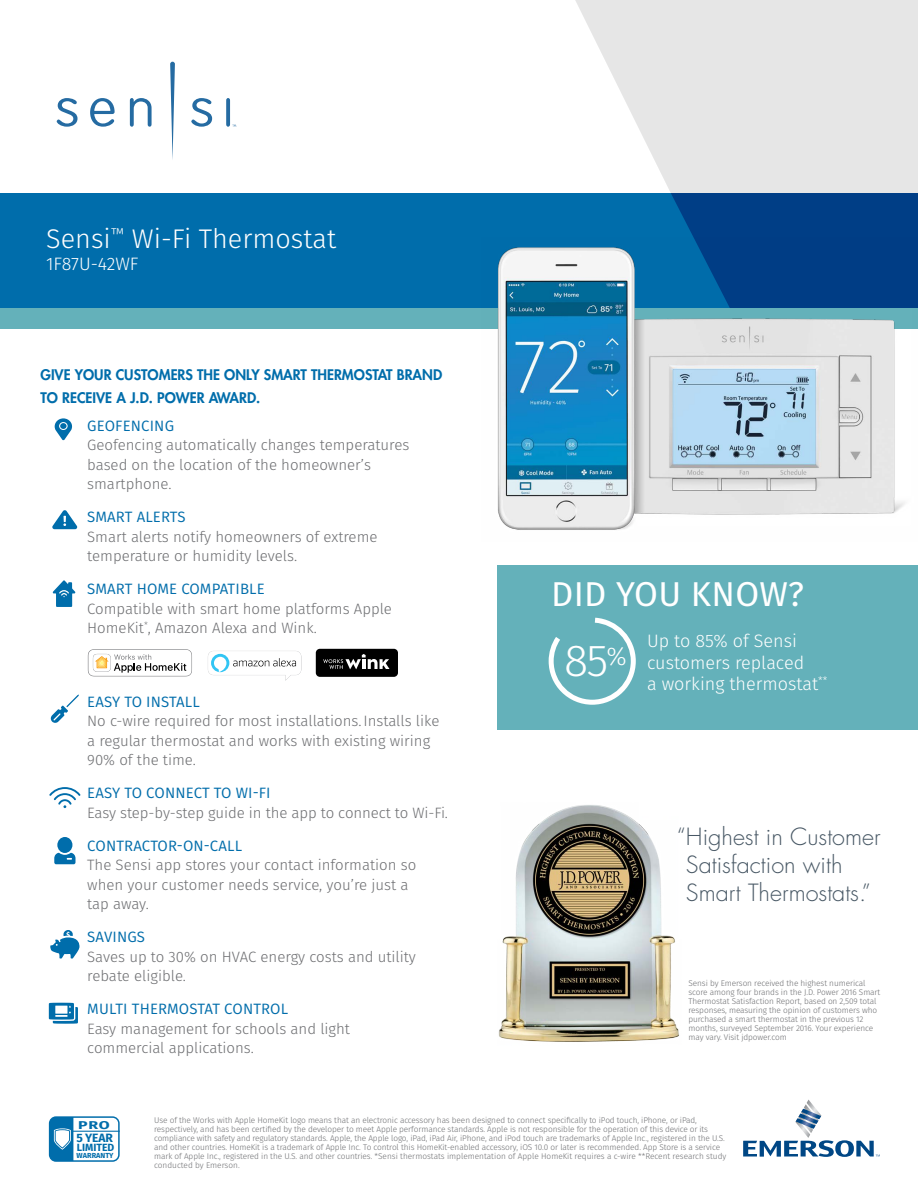
<style>
.page{position:relative;width:918px;height:1188px;background:#fff}
.page>*{position:absolute;margin:0;border:0;box-sizing:border-box;transform-origin:0 0}
.t1{font:300 44.85px "Fira Sans";color:#fff}
.t2{font:34.5px "Fira Sans";letter-spacing:.01em;color:#fff}
.t3{font:300 27px "Fira Sans";color:#fff}
.t4{font:300 23.1px/28px "Futura Std";color:#485865}
.t5{font:300 18px/21.6px "Fira Sans";color:#fff}
.t6{font:300 15px/19.5px "Fira Sans";color:#6d6e71}
.t7{font:15px "Fira Sans";letter-spacing:.01em;color:#006dab}
.t8{font:800 14.25px/22.5px "Futura Std";color:#006dab}
.t9{font:700 12px "Fira Sans";color:#006dab}
.t10{font:700 11.25px "Fira Sans";color:#006dab;scale:1.4 1}
.t11{font:700 10.5px "Fira Sans";color:#006dab}
.t12{font:300 8.25px/9px "Fira Sans";letter-spacing:-.01em;color:#6d6e71}
.t13{font:700 7.35px "Fira Sans";color:#006dab}
</style>
<div class="page">
<svg style="left:575px;top:0;width:343px;height:193px;background:#e9e9e9"></svg>
<div style="left:0;top:193px;width:918px;height:115px;background:#006dab"></div>
<div style="left:671px;top:193px;width:247px;height:44px;background:#003e86"></div>
<svg style="left:57px;top:62px;width:179px;height:98px"></svg>
<div style="left:497px;top:565px;width:421px;height:165px;background:#64b1ba"></div>
<svg style="left:88px;top:649px;width:104px;height:27px"></svg>
<svg style="left:208px;top:651px;width:93px;height:30px"></svg>
<div style="left:316px;top:649px;width:82px;height:28px;background:#000;border-radius:4px"></div>
<svg style="left:323px;top:654px;width:67px;height:15px"></svg>
<div style="left:0;top:308px;width:918px;height:20px;background:#64b1ba"></div>
<img style="left:498px;top:805px;width:181px;height:237px">
<svg style="left:49px;top:1116px;width:71px;height:46px"></svg>
<hr style="left:72px;top:1131px;width:48px;height:1px;background:#006dab">
<svg style="left:743px;top:1099px;width:137px;height:58px"></svg>
<svg style="left:549px;top:618px;width:87px;height:87px"></svg>
<svg style="left:51px;top:695px;width:28px;height:28px"></svg>
<svg style="left:50px;top:930px;width:29px;height:29px"></svg>
<svg style="left:49px;top:1003px;width:29px;height:21px"></svg>
<svg style="left:49px;top:787px;width:32px;height:21px"></svg>
<div style="left:57px;top:837px;width:15px;height:16px;background:#006dab;border-radius:50%"></div>
<svg style="left:54px;top:853px;width:22px;height:11px"></svg>
<img style="left:482px;top:237px;width:436px;height:293px">
<svg style="left:54px;top:418px;width:19px;height:22px"></svg>
<svg style="left:52px;top:580px;width:24px;height:27px"></svg>
<svg style="left:52px;top:510px;width:26px;height:19px"></svg>
<h3 class="t3" style="left:46px;top:219px;width:291px">Sensi<sup>™</sup> Wi-Fi Thermostat</h3>
<h3 class="t5" style="left:46px;top:253px;width:94px">1F87U-42WF</h3>
<h3 class="t8" style="left:41px;top:364px;width:403px">GIVE YOUR CUSTOMERS THE ONLY SMART THERMOSTAT BRAND<br>TO RECEIVE A J.D. POWER AWARD.</h3>
<h3 class="t7" style="left:87px;top:414px;width:88px">GEOFENCING</h3>
<h3 class="t6" style="left:87px;top:435px;width:324px">Geofencing automatically changes temperatures based on the location of the homeowner’s smartphone.</h3>
<h3 class="t7" style="left:87px;top:506px;width:100px">SMART ALERTS</h3>
<h3 class="t6" style="left:87px;top:527px;width:292px">Smart alerts notify homeowners of extreme temperature or humidity levels.</h3>
<h3 class="t7" style="left:87px;top:578px;width:179px">SMART HOME COMPATIBLE</h3>
<h3 class="t6" style="left:87px;top:599px;width:306px">Compatible with smart home platforms Apple<br>HomeKit<sup>*</sup>, Amazon Alexa and Wink.</h3>
<h3 class="t7" style="left:87px;top:690px;width:114px">EASY TO INSTALL</h3>
<h3 class="t6" style="left:87px;top:711px;width:354px">No c-wire required for most installations. Installs like a regular thermostat and works with existing wiring<br>90% of the time.</h3>
<h3 class="t7" style="left:87px;top:782px;width:185px">EASY TO CONNECT TO WI-FI</h3>
<h3 class="t6" style="left:87px;top:803px;width:362px">Easy step-by-step guide in the app to connect to Wi-Fi.</h3>
<h3 class="t7" style="left:87px;top:834px;width:156px">CONTRACTOR-ON-CALL</h3>
<h3 class="t6" style="left:87px;top:855px;width:331px">The Sensi app stores your contact information so when your customer needs service, you’re just a tap away.</h3>
<h3 class="t7" style="left:87px;top:926px;width:59px">SAVINGS</h3>
<h3 class="t6" style="left:87px;top:947px;width:330px">Saves up to 30% on HVAC energy costs and utility rebate eligible.</h3>
<h3 class="t7" style="left:87px;top:998px;width:202px">MULTI THERMOSTAT CONTROL</h3>
<h3 class="t6" style="left:87px;top:1019px;width:264px">Easy management for schools and light commercial applications.</h3>
<h2 class="t2" style="left:551px;top:568px;width:254px">DID YOU KNOW?</h2>
<h1 class="t1" style="left:564px;top:629px;width:64px">85<sup>%</sup></h1>
<h3 class="t5" style="left:647px;top:630px;width:182px">Up to 85% of Sensi customers replaced<br>a working thermostat<sup>**</sup></h3>
<h3 class="t4" style="left:686px;top:823px;width:196px;text-indent:-9px">“Highest in Customer<br>Satisfaction with<br>Smart Thermostats.”</h3>
<p class="t12" style="left:688px;top:978px;width:193px">Sensi by Emerson received the highest numerical score among four brands in the J.D. Power 2016 Smart Thermostat Satisfaction Report, based on 2,509 total responses, measuring the opinion of customers who purchased a smart thermostat in the previous 12 months, surveyed September 2016. Your experience may vary. Visit jdpower.com</p>
<h3 class="t10" style="left:78px;top:1115px;width:24px">PRO</h3>
<h3 class="t9" style="left:77px;top:1128px;width:38px">5 YEAR</h3>
<p class="t11" style="left:77px;top:1139px;width:39px">LIMITED</p>
<p class="t13" style="left:77px;top:1149px;width:38px">WARRANTY</p>
<p class="t12" style="left:154px;top:1116px;width:574px">Use of the Works with Apple HomeKit logo means that an electronic accessory has been designed to connect specifically to iPod touch, iPhone, or iPad, respectively, and has been certified by the developer to meet Apple performance standards. Apple is not responsible for the operation of this device or its compliance with safety and regulatory standards. Apple, the Apple logo, iPad, iPad Air, iPhone, and iPod touch are trademarks of Apple Inc., registered in the U.S. and other countries. HomeKit is a trademark of Apple Inc. To control this HomeKit-enabled accessory, iOS 10.0 or later is recommended. App Store is a service mark of Apple Inc., registered in the U.S. and other countries. *Sensi thermostats implementation of Apple HomeKit requires a c-wire **Recent research study conducted by Emerson.</p>
</div>
